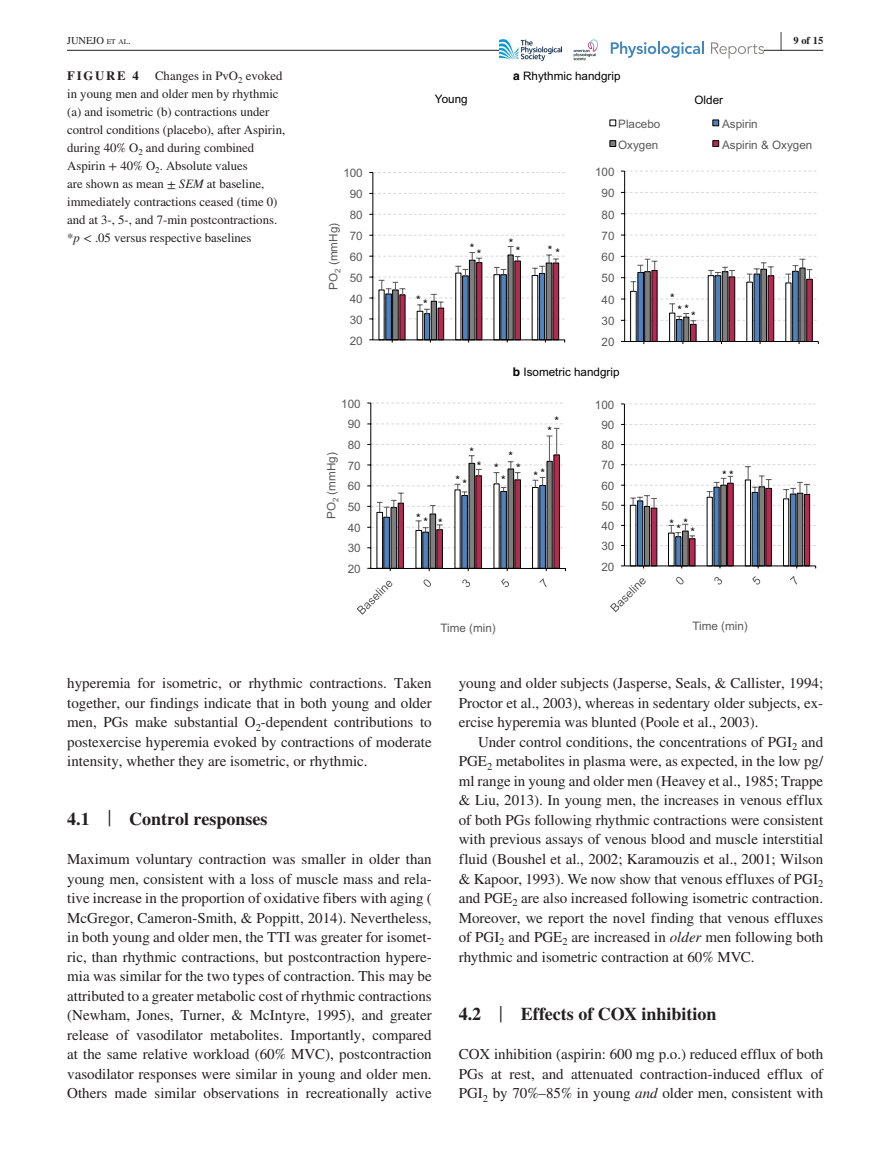
<style>
.page{position:relative;width:893px;height:1174px;background:#fff}
.page>*{position:absolute;margin:0;border:0;box-sizing:border-box;transform-origin:0 0}
.t1{font:700 25.95px "STIX";color:#231f20;scale:.36 1}
.t2{font:700 18px "STIX";color:#231f20}
.t3{font:15px/19.5px "STIX";color:#231f20;text-align:justify}
.t4{font:12.75px/18px "STIX";color:#231f20}
.t5{font:700 12.75px "STIX";letter-spacing:.14em;color:#231f20}
.t6{font:11.7px "Arial";color:#595959}
.t7{font:11.7px "Arial";color:#000}
.t8{font:10.5px "STIX";color:#231f20}
.t9{font:700 10.5px "STIX";color:#231f20}
.s1{font-size:7.35px}
.s2{font-style:italic}
.s3{font-family:"Helvetica";font-weight:700;font-size:12px}
.s4{font-weight:400;font-size:23.7px}
</style>
<div class="page">
<hr style="left:67px;top:50px;width:756px;height:1px;background:#231f20">
<div style="left:500px;top:39px;width:264px;height:22px;background:#fff"></div>
<svg style="left:574px;top:39px;width:24px;height:22px"></svg>
<img style="left:500px;top:39px;width:61px;height:22px">
<svg style="left:611px;top:42px;width:93px;height:16px"></svg>
<svg style="left:711px;top:42px;width:53px;height:17px"></svg>
<hr style="left:373px;top:173px;width:1px;height:167px;background:#000">
<svg style="left:369px;top:235px;width:196px;height:1px"></svg>
<svg style="left:369px;top:214px;width:196px;height:1px"></svg>
<svg style="left:369px;top:193px;width:196px;height:1px"></svg>
<svg style="left:369px;top:172px;width:196px;height:1px"></svg>
<svg style="left:369px;top:246px;width:196px;height:96px"></svg>
<hr style="left:370px;top:403px;width:1px;height:165px;background:#000">
<svg style="left:367px;top:402px;width:196px;height:2px"></svg>
<svg style="left:367px;top:423px;width:199px;height:148px"></svg>
<svg style="left:357px;top:581px;width:35px;height:34px"></svg>
<svg style="left:423px;top:579px;width:8px;height:8px"></svg>
<svg style="left:462px;top:579px;width:8px;height:8px"></svg>
<svg style="left:501px;top:578px;width:8px;height:9px"></svg>
<svg style="left:539px;top:578px;width:8px;height:9px"></svg>
<hr style="left:624px;top:171px;width:1px;height:170px;background:#000">
<svg style="left:621px;top:235px;width:196px;height:1px"></svg>
<svg style="left:621px;top:213px;width:196px;height:1px"></svg>
<svg style="left:621px;top:192px;width:196px;height:1px"></svg>
<svg style="left:621px;top:171px;width:196px;height:1px"></svg>
<svg style="left:621px;top:256px;width:198px;height:88px"></svg>
<svg style="left:609px;top:120px;width:7px;height:6px"></svg>
<svg style="left:712px;top:120px;width:7px;height:6px"></svg>
<div style="left:609px;top:140px;width:7px;height:7px;background:#7f7f7f;border:1px solid #000"></div>
<div style="left:712px;top:140px;width:7px;height:7px;background:#b42a51;border:1px solid #000"></div>
<hr style="left:624px;top:404px;width:1px;height:162px;background:#000">
<svg style="left:621px;top:444px;width:195px;height:1px"></svg>
<svg style="left:621px;top:424px;width:195px;height:1px"></svg>
<svg style="left:621px;top:403px;width:195px;height:2px"></svg>
<svg style="left:621px;top:464px;width:195px;height:104px"></svg>
<svg style="left:610px;top:578px;width:36px;height:34px"></svg>
<svg style="left:676px;top:577px;width:8px;height:7px"></svg>
<svg style="left:714px;top:577px;width:8px;height:7px"></svg>
<svg style="left:752px;top:576px;width:8px;height:8px"></svg>
<svg style="left:790px;top:576px;width:7px;height:8px"></svg>
<h1 class="t1" style="left:780px;top:26px;width:7px">|</h1>
<p class="t8" style="left:67px;top:33px;width:65px">JUNEJO <span class="s1">et al</span>.</p>
<p class="t9" style="left:793px;top:34px;width:31px">9 of 15</p>
<p class="t5" style="left:67px;top:68px;width:73px">FIGURE 4</p>
<p class="t4" style="left:67px;top:67px;width:220px;text-indent:88px">Changes in PvO<sub>2</sub> evoked in young men and older men by rhythmic (a) and isometric (b) contractions under control conditions (placebo), after Aspirin, during 40% O<sub>2</sub> and during combined Aspirin + 40% O<sub>2</sub>. Absolute values<br>are shown as mean ± <span class="s2">SEM</span> at baseline, immediately contractions ceased (time 0) and at 3-, 5-, and 7-min postcontractions. *<span class="s2">p</span> &lt; .05 versus respective baselines</p>
<p class="t6" style="left:343px;top:166px;width:21px">100</p>
<p class="t6" style="left:350px;top:186px;width:14px">90</p>
<p class="t6" style="left:326px;top:289px;width:68px;rotate:-90deg">PO<sub>2</sub> (mmHg)</p>
<p class="t6" style="left:350px;top:207px;width:14px">80</p>
<p class="t6" style="left:350px;top:228px;width:14px">70</p>
<p class="t6" style="left:350px;top:249px;width:14px">60</p>
<p class="t6" style="left:350px;top:270px;width:14px">50</p>
<p class="t6" style="left:350px;top:291px;width:14px">40</p>
<p class="t6" style="left:350px;top:312px;width:14px">30</p>
<p class="t6" style="left:350px;top:333px;width:14px">20</p>
<p class="t6" style="left:341px;top:396px;width:21px">100</p>
<p class="t6" style="left:348px;top:416px;width:14px">90</p>
<p class="t6" style="left:324px;top:519px;width:68px;rotate:-90deg">PO<sub>2</sub> (mmHg)</p>
<p class="t6" style="left:348px;top:437px;width:14px">80</p>
<p class="t6" style="left:348px;top:458px;width:14px">70</p>
<p class="t6" style="left:348px;top:478px;width:14px">60</p>
<p class="t6" style="left:348px;top:499px;width:14px">50</p>
<p class="t6" style="left:348px;top:520px;width:14px">40</p>
<p class="t6" style="left:348px;top:540px;width:14px">30</p>
<p class="t6" style="left:348px;top:561px;width:14px">20</p>
<p class="t7" style="left:513px;top:69px;width:109px"><span class="s3">a</span> Rhythmic handgrip</p>
<p class="t7" style="left:435px;top:91px;width:34px">Young</p>
<p class="t7" style="left:694px;top:92px;width:30px">Older</p>
<p class="t6" style="left:618px;top:116px;width:44px">Placebo</p>
<p class="t6" style="left:722px;top:116px;width:37px">Aspirin</p>
<p class="t6" style="left:618px;top:137px;width:42px">Oxygen</p>
<p class="t6" style="left:722px;top:137px;width:92px">Aspirin &amp; Oxygen</p>
<p class="t6" style="left:595px;top:164px;width:21px">100</p>
<p class="t6" style="left:602px;top:185px;width:14px">90</p>
<p class="t7" style="left:416px;top:292px;width:6px">*</p>
<p class="t7" style="left:423px;top:297px;width:6px">*</p>
<p class="t6" style="left:602px;top:207px;width:14px">80</p>
<p class="t7" style="left:470px;top:240px;width:6px">*</p>
<p class="t7" style="left:477px;top:246px;width:6px">*</p>
<p class="t7" style="left:509px;top:235px;width:6px">*</p>
<p class="t7" style="left:516px;top:243px;width:38px">* *</p>
<p class="t7" style="left:556px;top:245px;width:6px">*</p>
<p class="t6" style="left:602px;top:228px;width:14px">70</p>
<p class="t6" style="left:602px;top:249px;width:14px">60</p>
<p class="t6" style="left:602px;top:270px;width:14px">50</p>
<p class="t6" style="left:602px;top:292px;width:14px">40</p>
<p class="t6" style="left:602px;top:313px;width:14px">30</p>
<p class="t6" style="left:602px;top:334px;width:14px">20</p>
<p class="t7" style="left:513px;top:364px;width:108px"><span class="s3">b</span> Isometric handgrip</p>
<p class="t6" style="left:595px;top:397px;width:21px">100</p>
<p class="t7" style="left:554px;top:413px;width:6px">*</p>
<p class="t7" style="left:547px;top:423px;width:6px">*</p>
<p class="t6" style="left:601px;top:417px;width:14px">90</p>
<p class="t7" style="left:469px;top:444px;width:6px">*</p>
<p class="t7" style="left:509px;top:448px;width:6px">*</p>
<p class="t6" style="left:601px;top:437px;width:14px">80</p>
<p class="t7" style="left:455px;top:474px;width:13px">* *</p>
<p class="t7" style="left:477px;top:459px;width:23px">* *</p>
<p class="t7" style="left:501px;top:472px;width:6px">*</p>
<p class="t7" style="left:516px;top:460px;width:6px">*</p>
<p class="t7" style="left:533px;top:467px;width:13px">* *</p>
<p class="t6" style="left:601px;top:458px;width:14px">70</p>
<p class="t6" style="left:601px;top:478px;width:14px">60</p>
<p class="t6" style="left:601px;top:498px;width:14px">50</p>
<p class="t7" style="left:670px;top:290px;width:6px">*</p>
<p class="t7" style="left:677px;top:302px;width:13px">* *</p>
<p class="t7" style="left:691px;top:308px;width:6px">*</p>
<p class="t7" style="left:416px;top:514px;width:28px">* * *</p>
<p class="t7" style="left:683px;top:515px;width:6px">*</p>
<p class="t7" style="left:669px;top:516px;width:6px">*</p>
<p class="t6" style="left:601px;top:518px;width:14px">40</p>
<p class="t7" style="left:676px;top:522px;width:6px">*</p>
<p class="t7" style="left:690px;top:524px;width:6px">*</p>
<p class="t6" style="left:601px;top:538px;width:14px">30</p>
<p class="t6" style="left:601px;top:559px;width:14px">20</p>
<p class="t7" style="left:722px;top:467px;width:13px">* *</p>
<p class="t6" style="left:440px;top:620px;width:57px">Time (min)</p>
<p class="t6" style="left:692px;top:618px;width:57px">Time (min)</p>
<p class="t3" style="left:67px;top:674px;width:366px">hyperemia for isometric, or rhythmic contractions. Taken together, our findings indicate that in both young and older men, PGs make substantial O<sub>2</sub>-dependent contributions to postexercise hyperemia evoked by contractions of moderate intensity, whether they are isometric, or rhythmic.</p>
<p class="t2" style="left:67px;top:808px;width:202px">4.1 <span class="s4">|</span> Control responses</p>
<p class="t3" style="left:67px;top:850px;width:366px">Maximum voluntary contraction was smaller in older than young men, consistent with a loss of muscle mass and rela&shy;tive increase in the proportion of oxidative fibers with aging ( McGregor, Cameron-Smith, &amp; Poppitt, 2014). Nevertheless, in both young and older men, the TTI was greater for isomet&shy;ric, than rhythmic contractions, but postcontraction hypere&shy;mia was similar for the two types of contraction. This may be attributed to a greater metabolic cost of rhythmic contractions (Newham, Jones, Turner, &amp; McIntyre, 1995), and greater release of vasodilator metabolites. Importantly, compared at the same relative workload (60% MVC), postcontraction vasodilator responses were similar in young and older men.<br>Others made similar observations in recreationally active</p>
<p class="t3" style="left:459px;top:674px;width:366px">young and older subjects (Jasperse, Seals, &amp; Callister, 1994; Proctor et al., 2003), whereas in sedentary older subjects, ex&shy;ercise hyperemia was blunted (Poole et al., 2003).</p>
<p class="t3" style="left:459px;top:733px;width:366px;text-indent:19px">Under control conditions, the concentrations of PGI<sub>2</sub> and PGE<sub>2</sub> metabolites in plasma were, as expected, in the low pg/ ml range in young and older men (Heavey et al., 1985; Trappe &amp; Liu, 2013). In young men, the increases in venous efflux of both PGs following rhythmic contractions were consistent with previous assays of venous blood and muscle interstitial fluid (Boushel et al., 2002; Karamouzis et al., 2001; Wilson &amp; Kapoor, 1993). We now show that venous effluxes of PGI<sub>2 </sub>and PGE<sub>2</sub> are also increased following isometric contraction.<br>Moreover, we report the novel finding that venous effluxes of PGI<sub>2</sub> and PGE<sub>2</sub> are increased in <span class="s2">older</span> men following both rhythmic and isometric contraction at 60% MVC.</p>
<p class="t2" style="left:459px;top:1003px;width:259px">4.2 <span class="s4">|</span> Effects of COX inhibition</p>
<p class="t3" style="left:459px;top:1045px;width:366px">COX inhibition (aspirin: 600 mg p.o.) reduced efflux of both PGs at rest, and attenuated contraction-induced efflux of PGI<sub>2</sub> by 70%–85% in young <span class="s2">and</span> older men, consistent with</p>
</div>
